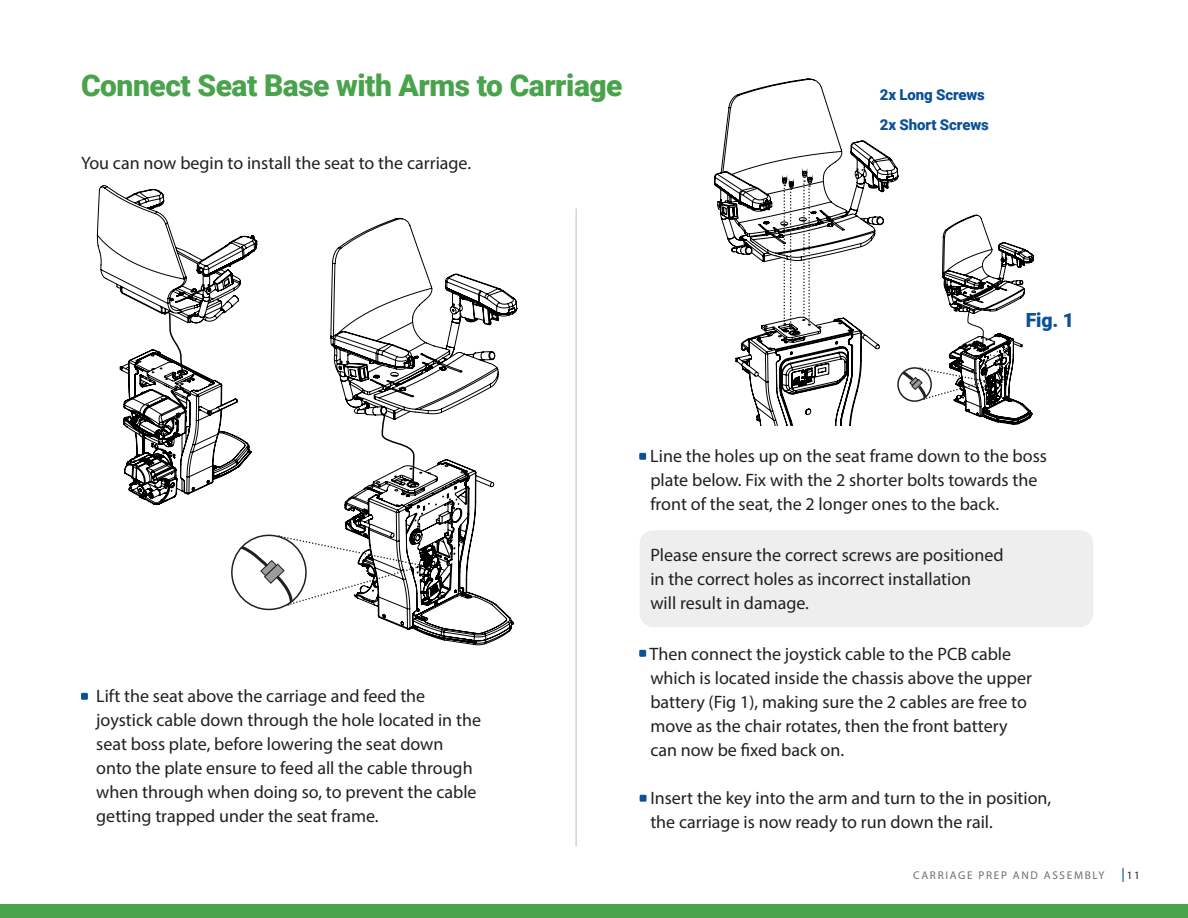
<style>
.page{position:relative;width:1188px;height:918px;background:#fff}
.page>*{position:absolute;margin:0;border:0;box-sizing:border-box;transform-origin:0 0}
.t1{font:900 30px "Roboto";letter-spacing:-.015em;color:#48a34c}
.t2{font:900 19.5px "Roboto";color:#0b5196}
.t3{font:18px/24px "Myriad Pro";color:#231f20}
.t4{font:900 15px "Roboto";letter-spacing:-.01em;color:#0b5196}
.t5{font:11.25px "Myriad Pro";letter-spacing:.15em;color:#6c6d70}
.t6{font:11.25px "Myriad Pro";color:#231f20}
</style>
<div class="page">
<div style="left:640px;top:530px;width:453px;height:97px;background:#eeeeef;border-radius:13px"></div>
<div style="left:0;top:905px;width:1188px;height:13px;background:#48a34c"></div>
<hr style="left:576px;top:209px;width:1px;height:637px;background:#bcbdc0">
<svg style="left:714px;top:78px;width:184px;height:348px"></svg>
<div style="left:870px;top:81px;width:86px;height:27px;background:#fff"></div>
<div style="left:870px;top:112px;width:86px;height:26px;background:#fff"></div>
<div style="left:639px;top:453px;width:7px;height:7px;background:#0b5196"></div>
<div style="left:639px;top:650px;width:7px;height:7px;background:#0b5196"></div>
<div style="left:640px;top:795px;width:7px;height:7px;background:#0b5196"></div>
<svg style="left:1122px;top:868px;width:2px;height:14px"></svg>
<div style="left:81px;top:693px;width:7px;height:7px;background:#0b5196"></div>
<svg style="left:97px;top:185px;width:160px;height:320px"></svg>
<svg style="left:168px;top:312px;width:17px;height:63px"></svg>
<svg style="left:330px;top:218px;width:187px;height:427px"></svg>
<svg style="left:381px;top:414px;width:34px;height:73px"></svg>
<div style="left:231px;top:535px;width:76px;height:75px;border:2px solid #231f20;border-radius:50%"></div>
<svg style="left:236px;top:535px;width:187px;height:71px"></svg>
<div style="left:897px;top:367px;width:35px;height:35px;border:2px solid #231f20;border-radius:50%"></div>
<svg style="left:898px;top:215px;width:136px;height:210px"></svg>
<svg style="left:782px;top:177px;width:12px;height:152px"></svg>
<svg style="left:802px;top:171px;width:10px;height:155px"></svg>
<p class="t1" style="left:81px;top:64px;width:543px">Connect Seat Base with Arms to Carriage</p>
<p class="t3" style="left:81px;top:150px;width:392px">You can now begin to install the seat to the carriage.</p>
<p class="t4" style="left:880px;top:84px;width:107px">2x Long Screws</p>
<p class="t4" style="left:880px;top:115px;width:110px">2x Short Screws</p>
<p class="t3" style="left:96px;top:684px;width:386px">Lift the seat above the carriage and feed the joystick cable down through the hole located in the seat boss plate, before lowering the seat down onto the plate ensure to feed all the cable through when through when doing so, to prevent the cable getting trapped under the seat frame.</p>
<p class="t2" style="left:1026px;top:306px;width:50px">Fig. 1</p>
<p class="t3" style="left:650px;top:444px;width:398px">Line the holes up on the seat frame down to the boss plate below. Fix with the 2 shorter bolts towards the front of the seat, the 2 longer ones to the back.</p>
<p class="t3" style="left:650px;top:543px;width:355px">Please ensure the correct screws are positioned in the correct holes as incorrect installation</p>
<p class="t3" style="left:650px;top:591px;width:160px">will result in damage.</p>
<p class="t3" style="left:650px;top:642px;width:384px">Then connect the joystick cable to the PCB cable which is located inside the chassis above the upper battery (Fig 1), making sure the 2 cables are free to move as the chair rotates, then the front battery</p>
<p class="t3" style="left:650px;top:738px;width:195px">can now be fixed back on.</p>
<p class="t3" style="left:650px;top:786px;width:403px">Insert the key into the arm and turn to the in position, the carriage is now ready to run down the rail.</p>
<p class="t5" style="left:913px;top:869px;width:193px">CARRIAGE PREP AND ASSEMBLY</p>
<p class="t6" style="left:1127px;top:869px;width:15px">11</p>
</div>
